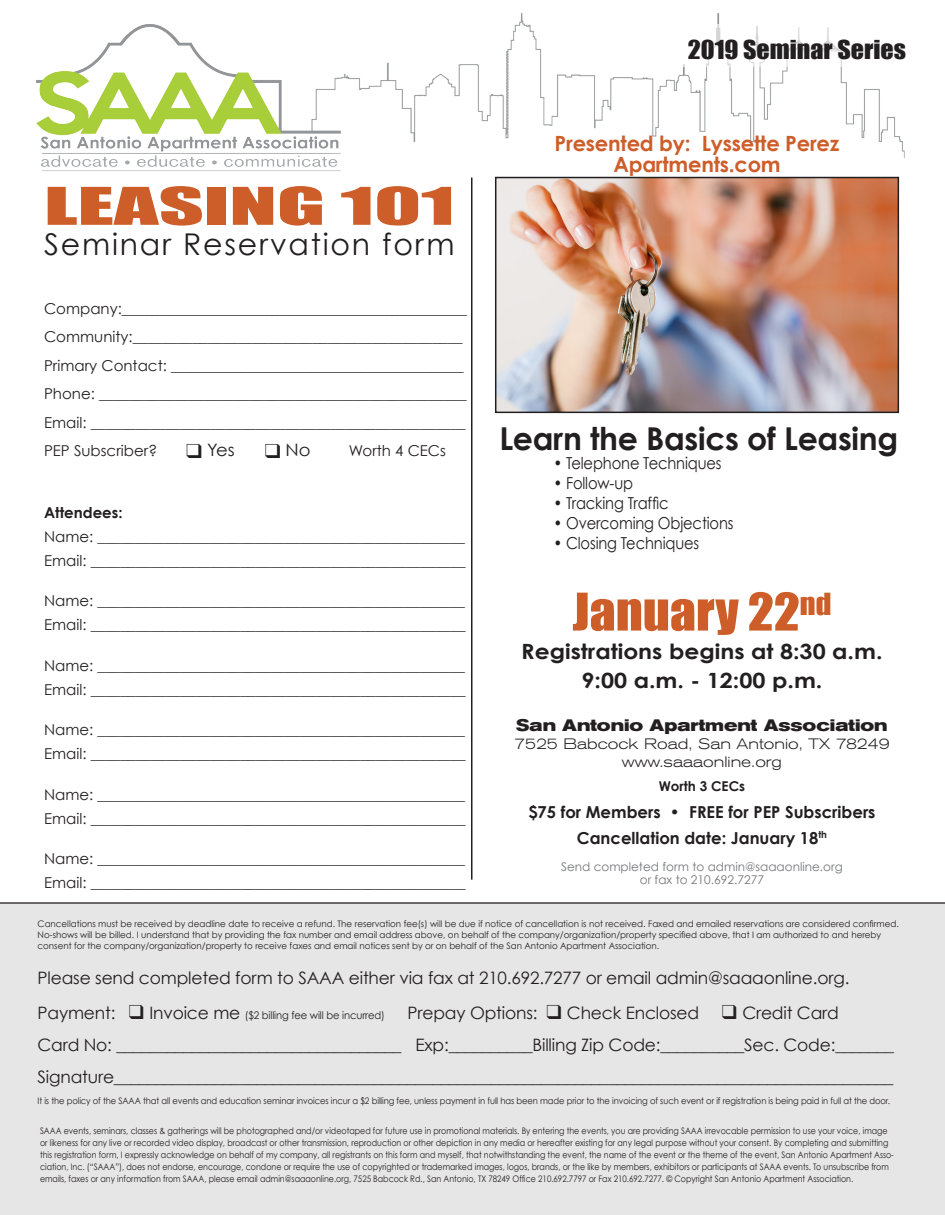
<style>
.page{position:relative;width:945px;height:1215px;background:#fff}
.page>*{position:absolute;margin:0;border:0;box-sizing:border-box;transform-origin:0 0}
.t1{font:48px "Impact";color:#cd5d29;scale:1.08 1}
.t2{font:48px "Impact";color:#cd5d29;scale:1.83 1}
.t3{font:700 31.5px "Century Gothic";letter-spacing:-.01em;color:#231f20}
.t4{font:30px "Century Gothic";letter-spacing:.06em;color:#231f20}
.t5{font:24px "Impact";color:#231f20;scale:1.08 1}
.t6{font:700 21px "Century Gothic";color:#231f20;scale:1.11 1}
.t7{font:700 21px "Century Gothic";letter-spacing:-.01em;color:#cd5d29}
.t8{font:17.1px "Century Gothic";letter-spacing:-.01em;color:#231f20}
.t9{font:17.1px "Century Gothic";letter-spacing:-.01em;color:#231f20;scale:1.05 1}
.t10{font:16.5px "Century Gothic";letter-spacing:-.01em;color:#231f20;scale:.89 1}
.t11{font:700 16.5px "Century Gothic";color:#231f20}
.t12{font:700 expanded 16.5px "Akzidenz Grotesk BE";color:#231f20}
.t13{font:15px "Century Gothic";color:#231f20}
.t14{font:300 expanded 15px "Akzidenz Grotesk BE";color:#231f20}
.t15{font:700 15px "Century Gothic";color:#231f20}
.t16{font:700 13.5px "Century Gothic";color:#231f20}
.t17{font:12px "Century Gothic";color:#757679}
.t18{font:12px "Century Gothic";color:#231f20}
.t19{font:700 12px "Century Gothic";color:#231f20}
.t20{font:10.5px "Century Gothic";letter-spacing:-.01em;color:#231f20;scale:.95 1}
.t21{font:9px/12px "Century Gothic";color:#231f20;scale:.88 1}
.t22{font:9px/10.8px "Century Gothic";color:#231f20}
.t23{font:9px "Century Gothic";color:#231f20;scale:.93 1}
.s1{font-size:17.1px}
.s2{font-weight:700}
</style>
<div class="page">
<div style="left:0;top:902px;width:945px;height:313px;background:#e6e6e7"></div>
<img style="left:36px;top:14px;width:869px;height:164px">
<hr style="left:0;top:902px;width:945px;height:2px;background:#231f20">
<hr style="left:471px;top:178px;width:1px;height:702px;background:#231f20">
<img style="left:498px;top:180px;width:398px;height:230px">
<div style="left:495px;top:177px;width:404px;height:236px;border:2px solid #231f20"></div>
<div style="left:673px;top:24px;width:272px;height:42px;background:#fff"></div>
<p class="t5" style="left:688px;top:31px;width:203px">2019 Seminar Series</p>
<p class="t2" style="left:44px;top:169px;width:226px">LEASING 101</p>
<p class="t4" style="left:44px;top:226px;width:412px">Seminar Reservation form</p>
<p class="t7" style="left:555px;top:128px;width:286px">Presented by: Lyssette Perez</p>
<p class="t7" style="left:613px;top:149px;width:169px">Apartments.com</p>
<p class="t13" style="left:44px;top:299px;width:424px">Company:______________________________________________</p>
<p class="t13" style="left:44px;top:328px;width:420px">Community:____________________________________________</p>
<p class="t13" style="left:44px;top:356px;width:421px">Primary Contact: _______________________________________</p>
<p class="t13" style="left:44px;top:385px;width:424px">Phone: _________________________________________________</p>
<p class="t13" style="left:44px;top:413px;width:423px">Email: __________________________________________________</p>
<p class="t13" style="left:44px;top:442px;width:115px">PEP Subscriber?</p>
<p class="t9" style="left:186px;top:440px;width:48px">❑ Yes</p>
<p class="t9" style="left:265px;top:440px;width:45px">❑ No</p>
<p class="t13" style="left:349px;top:442px;width:99px">Worth 4 CECs</p>
<p class="t3" style="left:499px;top:414px;width:400px">Learn the Basics of Leasing</p>
<p class="t10" style="left:553px;top:453px;width:191px">• Telephone Techniques</p>
<p class="t10" style="left:553px;top:473px;width:91px">• Follow-up</p>
<p class="t10" style="left:553px;top:493px;width:131px">• Tracking Traffic</p>
<p class="t10" style="left:553px;top:513px;width:204px">• Overcoming Objections</p>
<p class="t10" style="left:553px;top:533px;width:165px">• Closing Techniques</p>
<p class="t1" style="left:572px;top:575px;width:241px">January 22<sup>nd</sup></p>
<p class="t6" style="left:521px;top:636px;width:327px">Registrations begins at 8:30 a.m.</p>
<p class="t6" style="left:581px;top:664px;width:219px">9:00 a.m. - 12:00 p.m.</p>
<p class="t12" style="left:516px;top:716px;width:373px">San Antonio Apartment Association</p>
<p class="t14" style="left:514px;top:736px;width:377px">7525 Babcock Road, San Antonio, TX 78249</p>
<p class="t14" style="left:622px;top:754px;width:162px">www.saaaonline.org</p>
<p class="t16" style="left:659px;top:776px;width:88px">Worth 3 CECs</p>
<p class="t11" style="left:528px;top:800px;width:349px">$75 for Members • FREE for PEP Subscribers</p>
<p class="t11" style="left:577px;top:825px;width:252px">Cancellation date: January 18<sup>th</sup></p>
<p class="t17" style="left:561px;top:859px;width:283px">Send completed form to admin@saaaonline.org</p>
<p class="t17" style="left:640px;top:873px;width:126px">or fax to 210.692.7277</p>
<p class="t22" style="left:38px;top:919px;width:863px">Cancellations must be received by deadline date to receive a refund. The reservation fee(s) will be due if notice of cancellation is not received. Faxed and emailed reservations are considered confirmed.<br>No-shows will be billed. I understand that by providing the fax number and email address above, on behalf of the company/organization/property specified above, that I am authorized to and hereby consent for the company/organization/property to receive faxes and email notices sent by or on behalf of the San Antonio Apartment Association.</p>
<p class="t15" style="left:44px;top:501px;width:80px">Attendees:</p>
<p class="t13" style="left:44px;top:527px;width:422px">Name: _________________________________________________</p>
<p class="t13" style="left:44px;top:551px;width:423px">Email: __________________________________________________</p>
<p class="t13" style="left:44px;top:592px;width:422px">Name: _________________________________________________</p>
<p class="t13" style="left:44px;top:616px;width:423px">Email: __________________________________________________</p>
<p class="t13" style="left:44px;top:656px;width:422px">Name: _________________________________________________</p>
<p class="t13" style="left:44px;top:680px;width:423px">Email: __________________________________________________</p>
<p class="t13" style="left:44px;top:721px;width:422px">Name: _________________________________________________</p>
<p class="t13" style="left:44px;top:745px;width:423px">Email: __________________________________________________</p>
<p class="t13" style="left:44px;top:785px;width:422px">Name: _________________________________________________</p>
<p class="t13" style="left:44px;top:809px;width:423px">Email: __________________________________________________</p>
<p class="t13" style="left:44px;top:850px;width:422px">Name: _________________________________________________</p>
<p class="t13" style="left:44px;top:874px;width:423px">Email: __________________________________________________</p>
<p class="t8" style="left:38px;top:968px;width:813px">Please send completed form to SAAA either via fax at 210.692.7277 or email admin@saaaonline.org.</p>
<p class="t20" style="left:38px;top:1009px;width:367px"><span class="s1">Payment:</span> ❑ <span class="s1">Invoice me</span> ($2 billing fee will be incurred)</p>
<p class="t8" style="left:408px;top:1002px;width:433px">Prepay Options: ❑ Check Enclosed ❑ Credit Card</p>
<p class="t8" style="left:38px;top:1034px;width:858px">Card No: __________________________________ Exp:__________Billing Zip Code:__________Sec. Code:_______</p>
<p class="t8" style="left:38px;top:1066px;width:857px">Signature_____________________________________________________________________________________________</p>
<p class="t23" style="left:38px;top:1095px;width:918px">It is the policy of the SAAA that all events and education seminar invoices incur a $2 billing fee, unless payment in full has been made prior to the invoicing of such event or if registration is being paid in full at the door.</p>
<p class="t21" style="left:40px;top:1125px;width:972px">SAAA events, seminars, classes &amp; gatherings will be photographed and/or videotaped for future use in promotional materials. By entering the events, you are providing SAAA irrevocable permission to use your voice, image or likeness for any live or recorded video display, broadcast or other transmission, reproduction or other depiction in any media or hereafter existing for any legal purpose without your consent. By completing and submitting this registration form, I expressly acknowledge on behalf of my company, all registrants on this form and myself, that notwithstanding the event, the name of the event or the theme of the event, San Antonio Apartment Asso&shy;ciation, Inc. (“SAAA”), does not endorse, encourage, condone or require the use of copyrighted or trademarked images, logos, brands, or the like by members, exhibitors or participants at SAAA events. To unsubscribe from emails, faxes or any information from SAAA, please email admin@saaaonline.org, 7525 Babcock Rd., San Antonio, TX 78249 Office 210.692.7797 or Fax 210.692.7277. © Copyright San Antonio Apartment Association.</p>
<p class="t19" style="left:40px;top:1155px;width:8px">1</p>
<p class="t18" style="left:68px;top:1157px;width:300px">November/December 2016 | <span class="s2">www.saaaonline.org</span></p>
</div>
